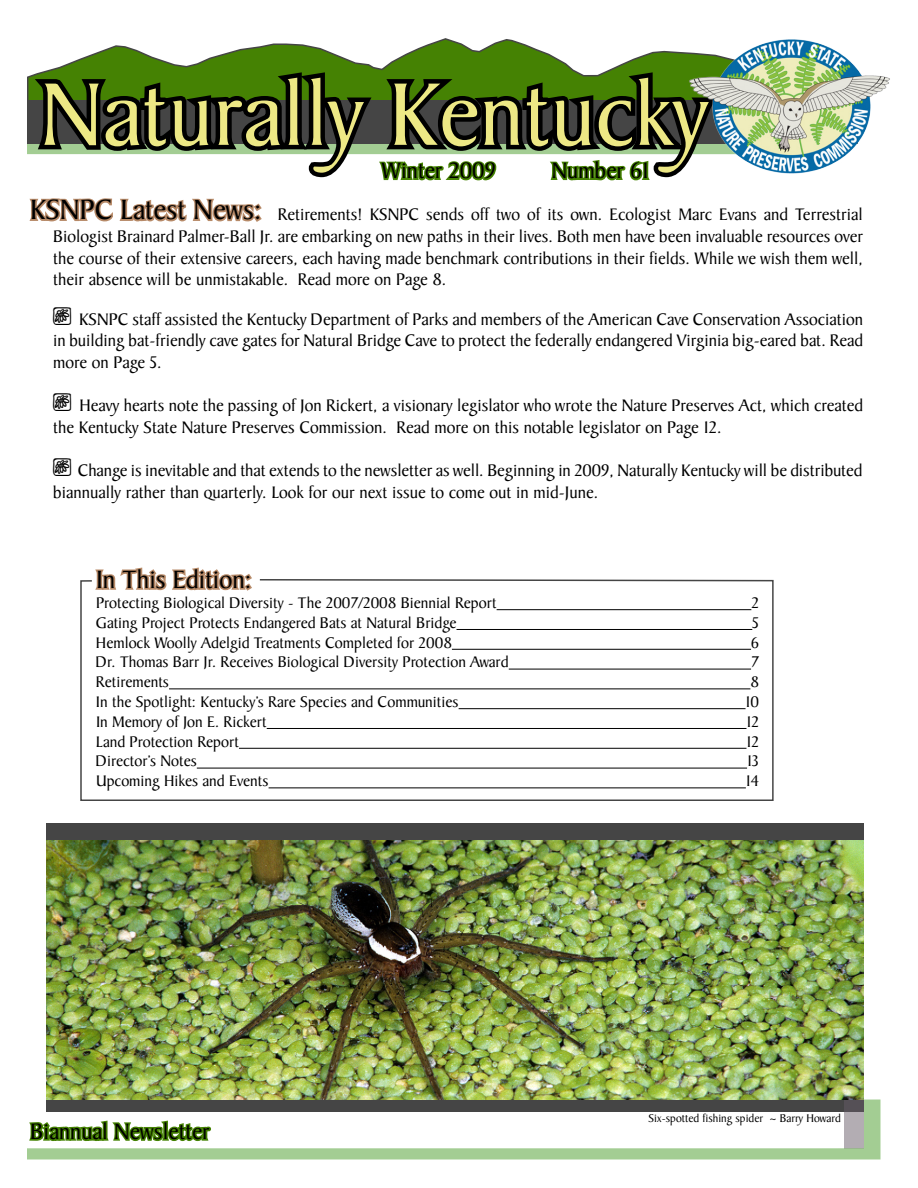
<style>
.page{position:relative;width:918px;height:1188px;background:#fff}
.page>*{position:absolute;margin:0;border:0;box-sizing:border-box;transform-origin:0 0}
.t1{font:96px "Baker Signet";color:#ede885}
.t2{font:30px "Baker Signet";color:#000}
.t3{font:27px "Baker Signet";color:#000}
.t4{font:24px "Baker Signet";color:#000}
.t5{font:18px/21.6px "Baker Signet";color:#000;text-align:justify}
.t6{font:16.5px "Baker Signet";color:#000}
.t7{font:12px "Baker Signet";color:#000}
.s1{font-family:"ESRI Conservation"}
</style>
<div class="page">
<img style="left:46px;top:840px;width:818px;height:260px">
<svg style="left:80px;top:579px;width:694px;height:222px"></svg>
<hr style="left:497px;top:609px;width:254px;height:1px;background:#000">
<hr style="left:457px;top:629px;width:295px;height:1px;background:#000">
<hr style="left:452px;top:649px;width:299px;height:1px;background:#000">
<hr style="left:509px;top:669px;width:242px;height:1px;background:#000">
<hr style="left:169px;top:688px;width:581px;height:1px;background:#000">
<hr style="left:459px;top:708px;width:287px;height:1px;background:#000">
<hr style="left:267px;top:728px;width:479px;height:1px;background:#000">
<hr style="left:239px;top:748px;width:507px;height:1px;background:#000">
<hr style="left:197px;top:768px;width:550px;height:1px;background:#000">
<hr style="left:269px;top:787px;width:477px;height:1px;background:#000">
<svg style="left:92px;top:567px;width:162px;height:86px"></svg>
<div style="left:46px;top:824px;width:818px;height:16px;background:#454545"></div>
<svg style="left:46px;top:1100px;width:834px;height:60px"></svg>
<svg style="left:59px;top:38px;width:629px;height:29px"></svg>
<svg style="left:27px;top:67px;width:661px;height:155px"></svg>
<svg style="left:27px;top:1119px;width:186px;height:41px"></svg>
<img style="left:688px;top:39px;width:202px;height:135px">
<h1 class="t1" style="left:40px;top:62px;width:670px">Naturally Kentucky</h1>
<h3 class="t4" style="left:382px;top:158px;width:116px">Winter 2009</h3>
<h3 class="t4" style="left:552px;top:158px;width:99px">Number 61</h3>
<h2 class="t2" style="left:30px;top:194px;width:233px">KSNPC Latest News:</h2>
<p class="t5" style="left:53px;top:204px;width:812px;text-indent:225px">Retirements! KSNPC sends off two of its own. Ecologist Marc Evans and Terrestrial Biologist Brainard Palmer-Ball Jr. are embarking on new paths in their lives. Both men have been invaluable resources over the course of their extensive careers, each having made benchmark contributions in their fields. While we wish them well, their absence will be unmistakable. Read more on Page 8.</p>
<p class="t5" style="left:53px;top:309px;width:812px"><span class="s1">.</span> KSNPC staff assisted the Kentucky Department of Parks and members of the American Cave Conservation Association in building bat-friendly cave gates for Natural Bridge Cave to protect the federally endangered Virginia big-eared bat. Read more on Page 5.</p>
<p class="t5" style="left:53px;top:395px;width:812px"><span class="s1">.</span> Heavy hearts note the passing of Jon Rickert, a visionary legislator who wrote the Nature Preserves Act, which created the Kentucky State Nature Preserves Commission. Read more on this notable legislator on Page 12.</p>
<p class="t5" style="left:53px;top:460px;width:811px"><span class="s1">.</span> Change is inevitable and that extends to the newsletter as well. Beginning in 2009, Naturally Kentucky will be distributed biannually rather than quarterly. Look for our next issue to come out in mid-June.</p>
<h3 class="t3" style="left:96px;top:565px;width:157px">In This Edition:</h3>
<p class="t6" style="left:96px;top:594px;width:402px">Protecting Biological Diversity - The 2007/2008 Biennial Report</p>
<p class="t6" style="left:751px;top:594px;width:9px">2</p>
<p class="t6" style="left:96px;top:614px;width:362px">Gating Project Protects Endangered Bats at Natural Bridge</p>
<p class="t6" style="left:752px;top:614px;width:8px">5</p>
<p class="t6" style="left:96px;top:633px;width:357px">Hemlock Woolly Adelgid Treatments Completed for 2008</p>
<p class="t6" style="left:751px;top:633px;width:9px">6</p>
<p class="t6" style="left:96px;top:653px;width:414px">Dr. Thomas Barr Jr. Receives Biological Diversity Protection Award</p>
<p class="t6" style="left:751px;top:653px;width:9px">7</p>
<p class="t6" style="left:96px;top:673px;width:75px">Retirements</p>
<p class="t6" style="left:750px;top:673px;width:10px">8</p>
<p class="t6" style="left:96px;top:693px;width:364px">In the Spotlight: Kentucky’s Rare Species and Communities</p>
<p class="t6" style="left:746px;top:693px;width:15px">10</p>
<p class="t6" style="left:96px;top:713px;width:172px">In Memory of Jon E. Rickert</p>
<p class="t6" style="left:746px;top:713px;width:14px">12</p>
<p class="t6" style="left:96px;top:732px;width:144px">Land Protection Report</p>
<p class="t6" style="left:746px;top:732px;width:14px">12</p>
<p class="t6" style="left:96px;top:752px;width:102px">Director’s Notes</p>
<p class="t6" style="left:747px;top:752px;width:13px">13</p>
<p class="t6" style="left:96px;top:772px;width:174px">Upcoming Hikes and Events</p>
<p class="t6" style="left:746px;top:772px;width:15px">14</p>
<h3 class="t4" style="left:30px;top:1119px;width:181px">Biannual Newsletter</h3>
<p class="t7" style="left:648px;top:1111px;width:194px">Six-spotted fishing spider ~ Barry Howard</p>
</div>
